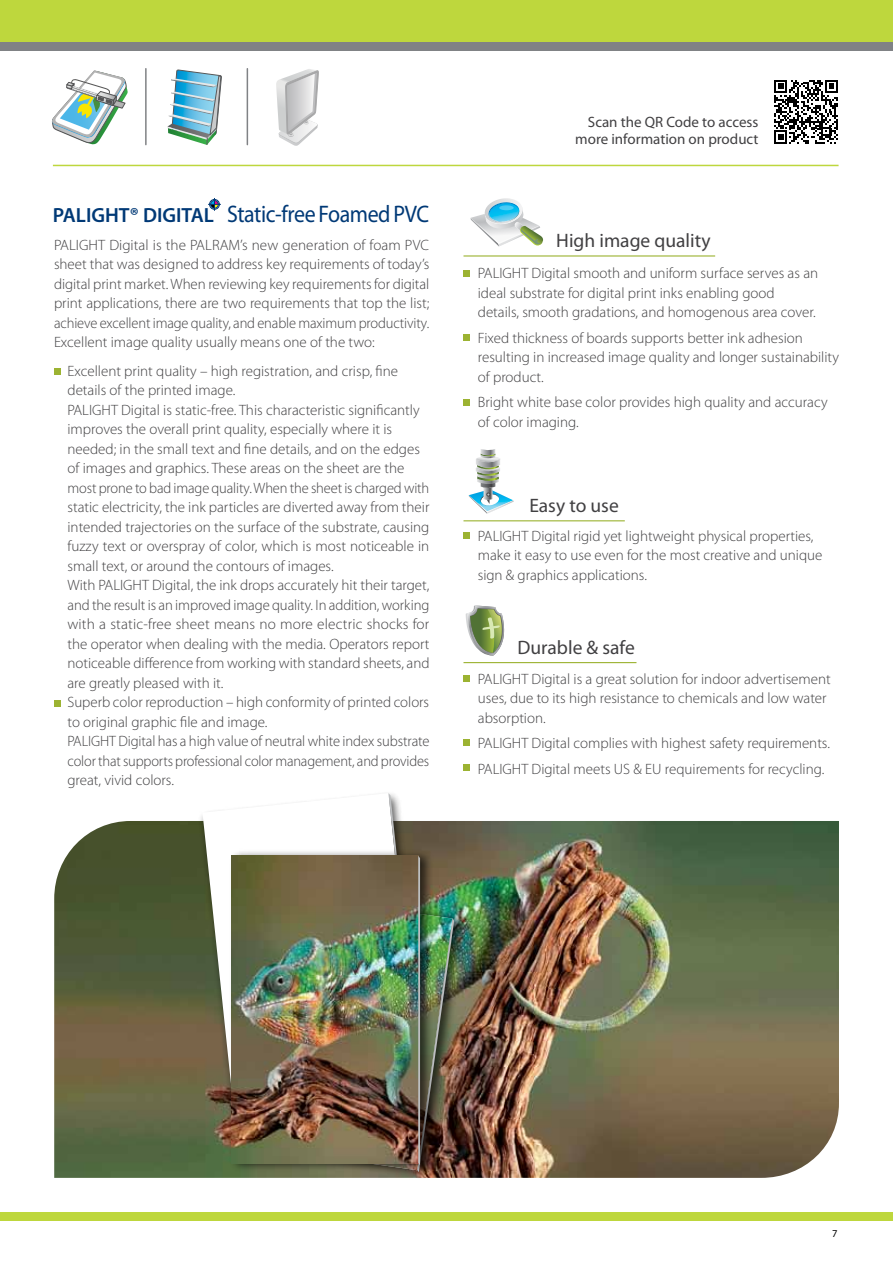
<style>
.page{position:relative;width:893px;height:1263px;background:#fff}
.page>*{position:absolute;margin:0;border:0;box-sizing:border-box;transform-origin:0 0}
.t1{font:24px "Myriad Pro";letter-spacing:-.02em;color:#003976;scale:.91 1}
.t2{font:600 20.55px "Myriad Pro";color:#003976}
.t3{font:19.5px "Myriad Pro";color:#414042}
.t4{font:300 15px/19.5px "Myriad Pro";color:#414042}
.t5{font:15px/17.2px "Myriad Pro";color:#414042;text-align:right}
.t6{font:10.5px "Myriad Pro";color:#000}
</style>
<div class="page">
<div style="left:0;top:0;width:893px;height:45px;background:#bed73d"></div>
<div style="left:0;top:42px;width:893px;height:9px;background:#808285"></div>
<div style="left:0;top:1212px;width:893px;height:9px;background:#bed73d"></div>
<img style="left:54px;top:821px;width:785px;height:357px">
<div style="left:197px;top:790px;width:237px;height:352px;background:#000;opacity:.65"></div>
<svg style="left:202px;top:793px;width:186px;height:337px"></svg>
<div style="left:230px;top:885px;width:237px;height:295px;background:#000;opacity:.65"></div>
<div style="left:229px;top:849px;width:205px;height:324px;background:#000;opacity:.65"></div>
<img style="left:231px;top:856px;width:157px;height:307px">
<img style="left:388px;top:793px;width:66px;height:379px">
<div style="left:463px;top:676px;width:7px;height:6px;background:#9cb332"></div>
<div style="left:463px;top:740px;width:7px;height:6px;background:#9cb332"></div>
<div style="left:463px;top:764px;width:7px;height:7px;background:#9cb332"></div>
<hr style="left:463px;top:662px;width:173px;height:1px;background:#9cb332">
<svg style="left:466px;top:605px;width:38px;height:51px"></svg>
<div style="left:463px;top:533px;width:7px;height:6px;background:#9cb332"></div>
<hr style="left:463px;top:520px;width:162px;height:1px;background:#9cb332">
<svg style="left:469px;top:449px;width:45px;height:65px"></svg>
<div style="left:54px;top:368px;width:6px;height:7px;background:#9cb332"></div>
<div style="left:54px;top:700px;width:6px;height:7px;background:#9cb332"></div>
<div style="left:463px;top:270px;width:7px;height:6px;background:#9cb332"></div>
<div style="left:463px;top:334px;width:7px;height:6px;background:#9cb332"></div>
<div style="left:463px;top:399px;width:7px;height:6px;background:#9cb332"></div>
<hr style="left:463px;top:255px;width:252px;height:2px;background:#9cb332">
<svg style="left:471px;top:198px;width:72px;height:49px"></svg>
<div style="left:499px;top:205px;width:15px;height:5px;background:#4ccbf4;border-radius:50%"></div>
<svg style="left:774px;top:80px;width:64px;height:64px"></svg>
<svg style="left:145px;top:68px;width:103px;height:143px"></svg>
<svg style="left:52px;top:70px;width:76px;height:75px"></svg>
<svg style="left:276px;top:69px;width:43px;height:77px"></svg>
<hr style="left:53px;top:165px;width:786px;height:1px;background:#bed73d">
<h1 class="t1" style="left:227px;top:199px;width:224px">Static-free Foamed PVC</h1>
<p class="t4" style="left:54px;top:235px;width:377px;text-align:justify">PALIGHT Digital is the PALRAM’s new generation of foam PVC sheet that was designed to address key requirements of today’s digital print market. When reviewing key requirements for digital print applications, there are two requirements that top the list; achieve excellent image quality, and enable maximum productivity.<br>Excellent image quality usually means one of the two:</p>
<p class="t4" style="left:68px;top:361px;width:364px">Excellent print quality – high registration, and crisp, fine details of the printed image.<br>PALIGHT Digital is static-free. This characteristic significantly improves the overall print quality, especially where it is needed; in the small text and fine details, and on the edges of images and graphics. These areas on the sheet are the most prone to bad image quality. When the sheet is charged with static electricity, the ink particles are diverted away from their intended trajectories on the surface of the substrate, causing fuzzy text or overspray of color, which is most noticeable in small text, or around the contours of images.<br>With PALIGHT Digital, the ink drops accurately hit their target, and the result is an improved image quality. In addition, working with a static-free sheet means no more electric shocks for the operator when dealing with the media. Operators report noticeable difference from working with standard sheets, and are greatly pleased with it.<br>Superb color reproduction – high conformity of printed colors to original graphic file and image.<br>PALIGHT Digital has a high value of neutral white index substrate color that supports professional color management, and provides great, vivid colors.</p>
<h2 class="t2" style="left:53px;top:202px;width:163px">PALIGHT® DIGITAL</h2>
<p class="t5" style="left:575px;top:113px;width:185px">Scan the QR Code to access more information on product</p>
<h3 class="t3" style="left:556px;top:228px;width:156px">High image quality</h3>
<p class="t4" style="left:478px;top:264px;width:342px">PALIGHT Digital smooth and uniform surface serves as an ideal substrate for digital print inks enabling good details, smooth gradations, and homogenous area cover.</p>
<p class="t4" style="left:478px;top:328px;width:363px">Fixed thickness of boards supports better ink adhesion resulting in increased image quality and longer sustainability of product.</p>
<p class="t4" style="left:478px;top:393px;width:351px">Bright white base color provides high quality and accuracy of color imaging.</p>
<h3 class="t3" style="left:529px;top:493px;width:91px">Easy to use</h3>
<p class="t4" style="left:478px;top:526px;width:346px">PALIGHT Digital rigid yet lightweight physical properties, make it easy to use even for the most creative and unique sign &amp; graphics applications.</p>
<h3 class="t3" style="left:517px;top:636px;width:119px">Durable &amp; safe</h3>
<p class="t4" style="left:478px;top:669px;width:354px">PALIGHT Digital is a great solution for indoor advertisement uses, due to its high resistance to chemicals and low water absorption.</p>
<p class="t4" style="left:478px;top:730px;width:354px;line-height:25.5px">PALIGHT Digital complies with highest safety requirements.<br>PALIGHT Digital meets US &amp; EU requirements for recycling.</p>
<p class="t6" style="left:832px;top:1227px;width:7px">7</p>
</div>
